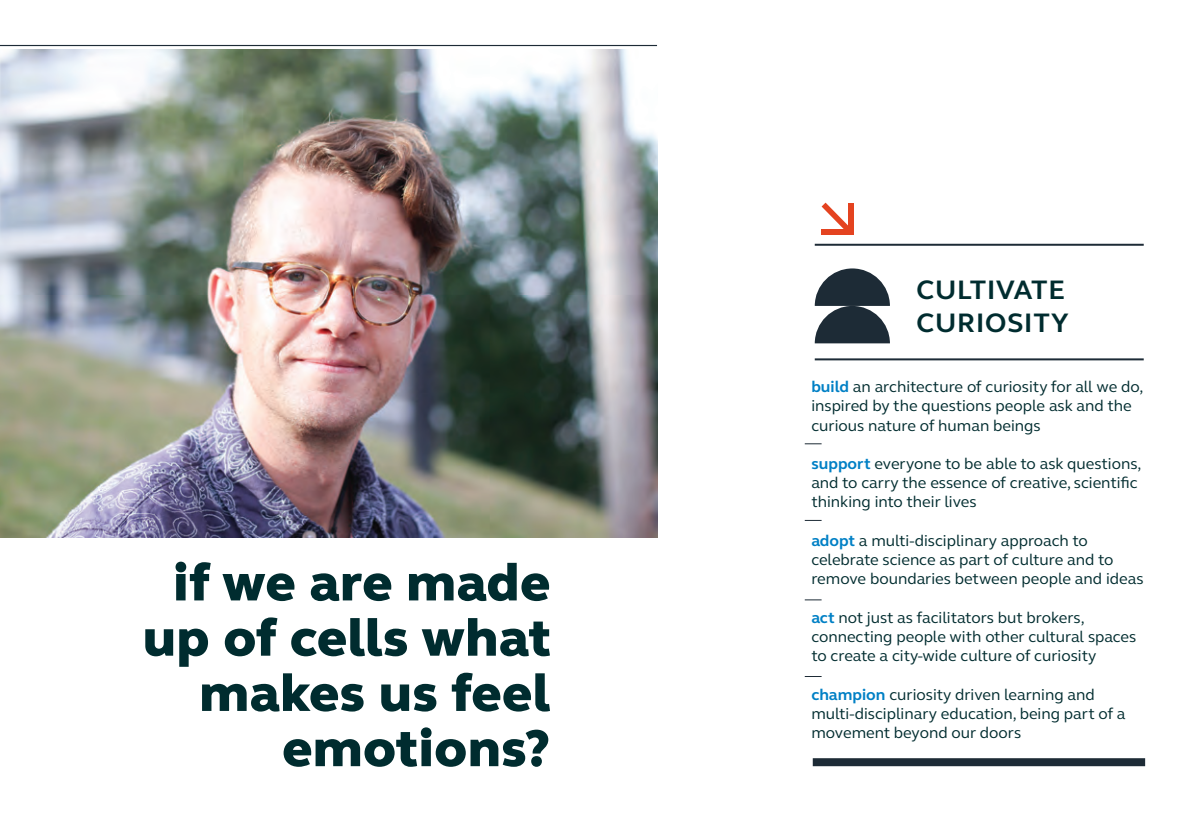
<style>
.page{position:relative;width:1191px;height:840px;background:#fff}
.page>*{position:absolute;margin:0;border:0;box-sizing:border-box;transform-origin:0 0}
.t1{font:800 53.4px/55.2px "FS Elliot Pro";letter-spacing:.01em;color:#002c2f;text-align:right}
.t2{font:700 27.4px/32.8px "FS Elliot Pro";letter-spacing:.03em;color:#002c2f}
.t3{font:16px/19.2px "FS Elliot Pro";color:#002c2f}
.s1{font-weight:700;color:#0080c5}
</style>
<div class="page">
<hr style="left:0;top:45px;width:657px;height:1px;background:#1d2b36">
<img style="left:0;top:50px;width:657px;height:487px">
<hr style="left:814px;top:243px;width:329px;height:2px;background:#1d2b36">
<hr style="left:814px;top:358px;width:329px;height:2px;background:#1d2b36">
<svg style="left:804px;top:443px;width:17px;height:1px"></svg>
<svg style="left:804px;top:520px;width:17px;height:1px"></svg>
<svg style="left:804px;top:599px;width:17px;height:1px"></svg>
<svg style="left:812px;top:758px;width:333px;height:7px;background:#24313c"></svg>
<svg style="left:814px;top:268px;width:76px;height:75px"></svg>
<div style="left:821px;top:229px;width:32px;height:5px;background:#e44320"></div>
<svg style="left:821px;top:202px;width:26px;height:27px"></svg>
<div style="left:847px;top:202px;width:6px;height:32px;background:#e44320"></div>
<p class="t1" style="left:143px;top:554px;width:409px">if we are made up of cells what makes us feel emotions?</p>
<p class="t2" style="left:916px;top:272px;width:153px">CULTIVATE<br>CURIOSITY</p>
<p class="t3" style="left:811px;top:376px;width:333px"><span class="s1">build</span> an architecture of curiosity for all we do, inspired by the questions people ask and the curious nature of human beings</p>
<p class="t3" style="left:811px;top:453px;width:332px"><span class="s1">support</span> everyone to be able to ask questions,</p>
<p class="t3" style="left:811px;top:472px;width:328px">and to carry the essence of creative, scientific</p>
<p class="t3" style="left:811px;top:491px;width:167px">thinking into their lives</p>
<p class="t3" style="left:811px;top:530px;width:278px"><span class="s1">adopt</span> a multi-disciplinary approach to</p>
<p class="t3" style="left:811px;top:549px;width:304px">celebrate science as part of culture and to</p>
<p class="t3" style="left:811px;top:568px;width:334px">remove boundaries between people and ideas</p>
<p class="t3" style="left:811px;top:607px;width:275px"><span class="s1">act</span> not just as facilitators but brokers,</p>
<p class="t3" style="left:811px;top:626px;width:326px">connecting people with other cultural spaces to create a city-wide culture of curiosity</p>
<p class="t3" style="left:811px;top:683px;width:315px"><span class="s1">champion</span> curiosity driven learning and multi-disciplinary education, being part of a movement beyond our doors</p>
</div>
